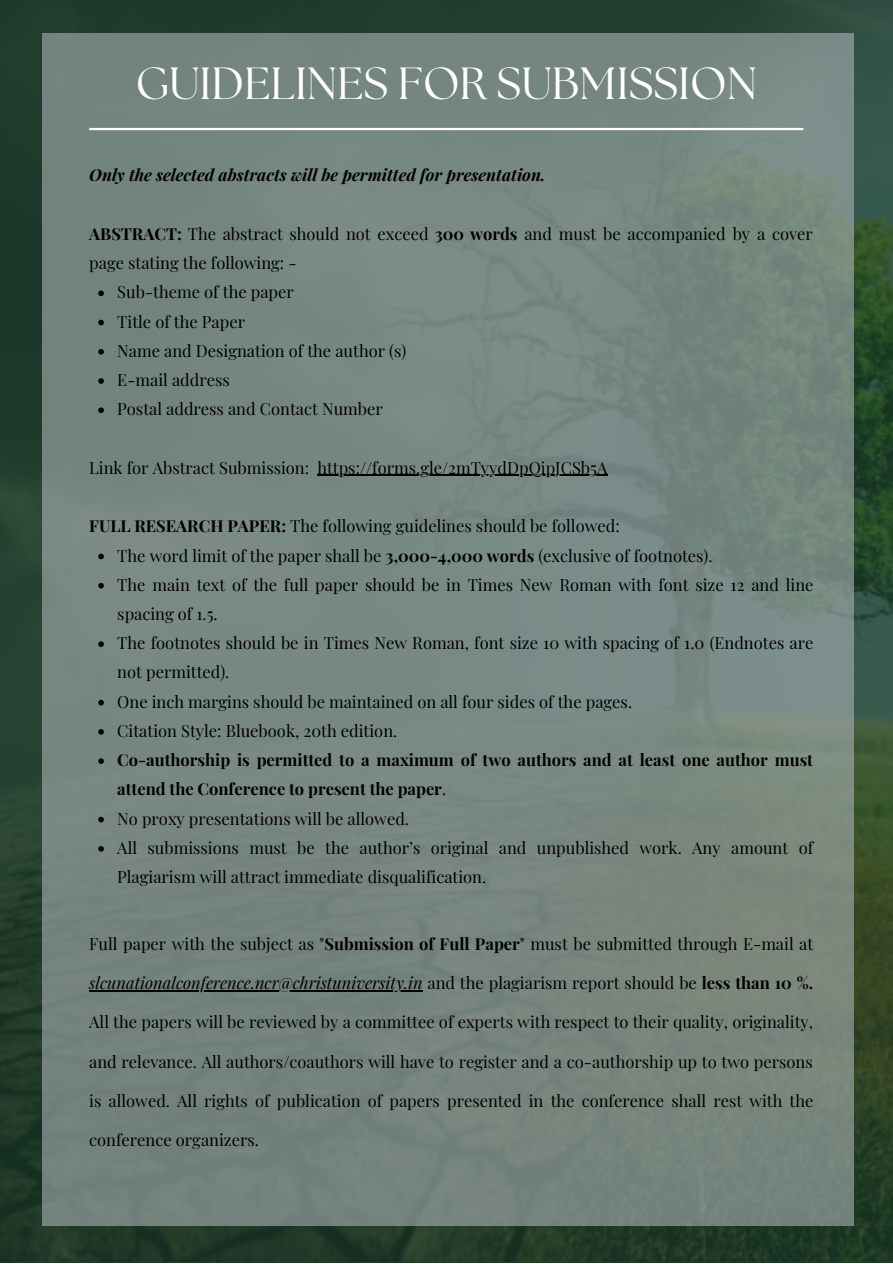
<style>
.page{position:relative;width:893px;height:1264px;background:#fff}
.page>*{position:absolute;margin:0;border:0;box-sizing:border-box;transform-origin:0 0}
.t1{font:45px "The Seasons";color:#fff}
.t2{font:16.5px/29.2px "Playfair Display";color:#000}
.t3{font:italic 16.5px "Playfair Display";color:#000}
.t4{font:italic 700 16.5px "Playfair Display";color:#000}
.s1{font-weight:700}
.s2{font-style:normal}
.s3{font-weight:700;font-style:normal}
</style>
<div class="page">
<img style="left:0;top:0;width:892px;height:1261px">
<div style="left:42px;top:33px;width:811px;height:1192px;background:#778780"></div>
<hr style="left:89px;top:128px;width:714px;height:2px;background:#fff">
<svg style="left:98px;top:290px;width:6px;height:6px"></svg>
<svg style="left:98px;top:320px;width:6px;height:5px"></svg>
<svg style="left:98px;top:349px;width:6px;height:5px"></svg>
<svg style="left:98px;top:378px;width:6px;height:6px"></svg>
<svg style="left:98px;top:407px;width:6px;height:6px"></svg>
<svg style="left:98px;top:553px;width:6px;height:6px"></svg>
<svg style="left:98px;top:583px;width:6px;height:5px"></svg>
<svg style="left:98px;top:641px;width:6px;height:6px"></svg>
<svg style="left:98px;top:700px;width:6px;height:5px"></svg>
<svg style="left:98px;top:729px;width:6px;height:5px"></svg>
<svg style="left:98px;top:758px;width:6px;height:6px"></svg>
<svg style="left:98px;top:816px;width:6px;height:6px"></svg>
<svg style="left:98px;top:846px;width:6px;height:5px"></svg>
<hr style="left:317px;top:475px;width:290px;height:1px;background:#000">
<hr style="left:89px;top:990px;width:333px;height:1px;background:#000">
<h1 class="t1" style="left:136px;top:63px;width:622px">GUIDELINES FOR SUBMISSION</h1>
<p class="t4" style="left:89px;top:163px;width:458px">Only the selected abstracts will be permitted for presentation.</p>
<p class="t2" style="left:89px;top:218px;width:725px"><span class="s1">ABSTRACT:</span> The abstract should not exceed <span class="s1">300 words</span> and must be accompanied by a cover page stating the following: -</p>
<p class="t2" style="left:117px;top:277px;width:290px">Sub-theme of the paper<br>Title of the Paper<br>Name and Designation of the author (s)<br>E-mail address<br>Postal address and Contact Number</p>
<p class="t2" style="left:89px;top:452px;width:519px">Link for Abstract Submission: https://forms.gle/2mTyydDpQipJCSb5A</p>
<p class="t2" style="left:89px;top:511px;width:532px"><span class="s1">FULL RESEARCH PAPER:</span> The following guidelines should be followed:</p>
<p class="t2" style="left:117px;top:540px;width:697px">The word limit of the paper shall be <span class="s1">3,000-4,000 words</span> (exclusive of footnotes).<br>The main text of the full paper should be in Times New Roman with font size 12 and line spacing of 1.5.<br>The footnotes should be in Times New Roman, font size 10 with spacing of 1.0 (Endnotes are not permitted).<br>One inch margins should be maintained on all four sides of the pages.<br>Citation Style: Bluebook, 20th edition.</p>
<p class="t2" style="left:117px;top:744px;width:697px"><span class="s1">Co-authorship is permitted to a maximum of two authors and at least one author must attend the Conference to present the paper</span>.<br>No proxy presentations will be allowed.<br>All submissions must be the author’s original and unpublished work. Any amount of Plagiarism will attract immediate disqualification.</p>
<p class="t2" style="left:89px;top:928px;width:725px">Full paper with the subject as "<span class="s1">Submission of Full Paper</span>" must be submitted through E-mail at</p>
<p class="t3" style="left:89px;top:971px;width:725px">slcunationalconference.ncr@christuniversity.in <span class="s2">and the plagiarism report should be</span> <span class="s3">less than 10 %.</span></p>
<p class="t2" style="left:89px;top:1006px;width:725px">All the papers will be reviewed by a committee of experts with respect to their quality, originality,</p>
<p class="t2" style="left:89px;top:1046px;width:725px">and relevance. All authors/coauthors will have to register and a co-authorship up to two persons</p>
<p class="t2" style="left:89px;top:1085px;width:725px">is allowed. All rights of publication of papers presented in the conference shall rest with the</p>
<p class="t2" style="left:89px;top:1124px;width:171px">conference organizers.</p>
</div>
